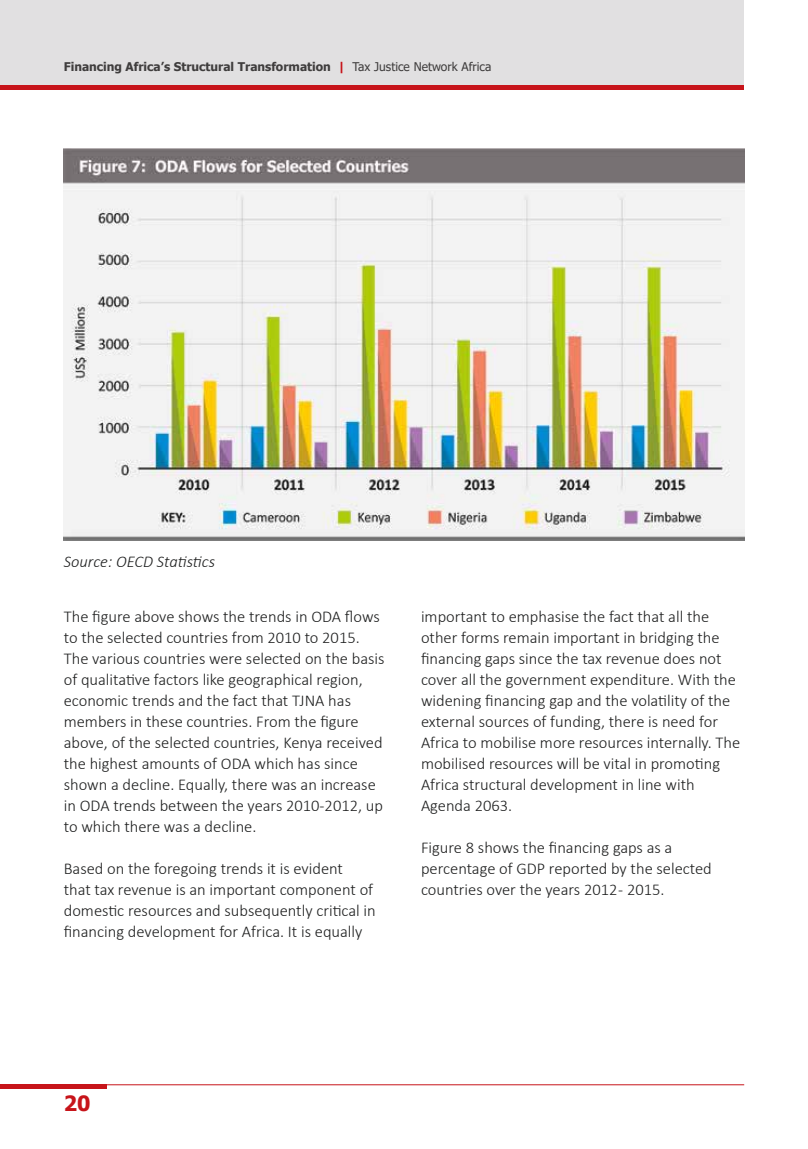
<style>
.page{position:relative;width:808px;height:1149px;background:#fff}
.page>*{position:absolute;margin:0;border:0;box-sizing:border-box;transform-origin:0 0}
.t1{font:700 21px "Tahoma";color:#c7141a}
.t2{font:300 16.5px/21px "Calibri";color:#1e1f1f}
.t3{font:italic 300 16.5px "Calibri";color:#1e1f1f}
.t4{font:700 12px "Tahoma";color:#3f3d3d}
.s1{color:#c7141a}
.s2{font-weight:400}
</style>
<div class="page">
<hr style="left:0;top:1084px;width:744px;height:1px;background:#c7141a">
<hr style="left:0;top:1084px;width:106px;height:4px;background:#c7141a">
<hr style="left:0;top:85px;width:744px;height:4px;background:#c7141a">
<div style="left:0;top:0;width:744px;height:85px;background:#e1e0e1"></div>
<img style="left:64px;top:149px;width:680px;height:391px">
<p class="t4" style="left:64px;top:58px;width:429px">Financing Africa’s Structural Transformation <span class="s1">|</span> <span class="s2">Tax Justice Network Africa</span></p>
<p class="t3" style="left:64px;top:550px;width:153px">Source: OECD Statistics</p>
<p class="t2" style="left:64px;top:605px;width:322px">The figure above shows the trends in ODA flows to the selected countries from 2010 to 2015.<br>The various countries were selected on the basis of qualitative factors like geographical region, economic trends and the fact that TJNA has members in these countries. From the figure above, of the selected countries, Kenya received the highest amounts of ODA which has since shown a decline. Equally, there was an increase in ODA trends between the years 2010-2012, up to which there was a decline.</p>
<p class="t2" style="left:64px;top:857px;width:314px">Based on the foregoing trends it is evident<br>that tax revenue is an important component of domestic resources and subsequently critical in financing development for Africa. It is equally</p>
<p class="t2" style="left:421px;top:605px;width:321px">important to emphasise the fact that all the other forms remain important in bridging the financing gaps since the tax revenue does not cover all the government expenditure. With the widening financing gap and the volatility of the external sources of funding, there is need for Africa to mobilise more resources internally. The mobilised resources will be vital in promoting Africa structural development in line with Agenda 2063.</p>
<p class="t2" style="left:421px;top:836px;width:292px">Figure 8 shows the financing gaps as a percentage of GDP reported by the selected countries over the years 2012 - 2015.</p>
<p class="t1" style="left:64px;top:1088px;width:28px">20</p>
</div>
